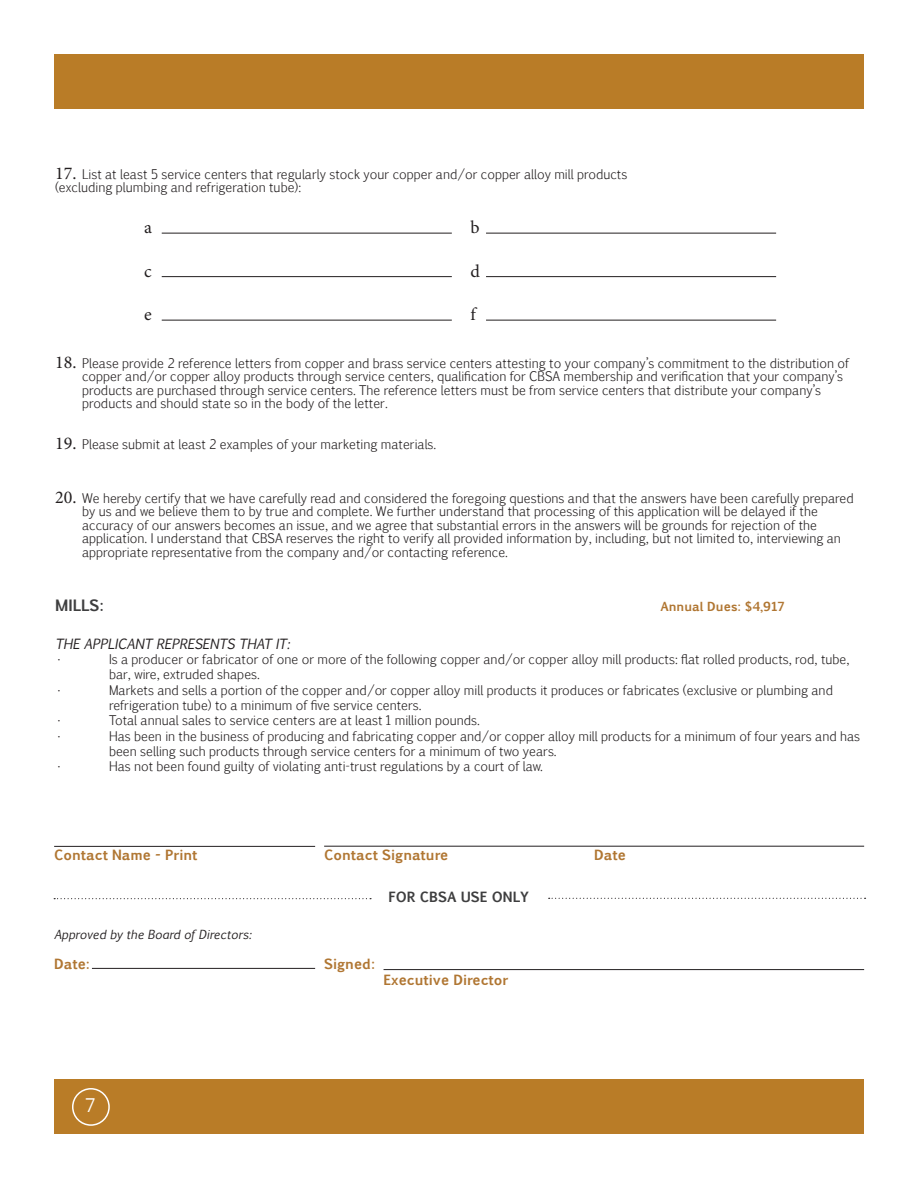
<style>
.page{position:relative;width:918px;height:1188px;background:#fff}
.page>*{position:absolute;margin:0;border:0;box-sizing:border-box;transform-origin:0 0}
.t1{font:18px "Minion Pro";color:#231f20}
.t2{font:18px "Pigiarniq";color:#fff}
.t3{font:700 15px "Pigiarniq";color:#3e3e3f}
.t4{font:700 13.5px "Pigiarniq";color:#b07632}
.t5{font:italic 13.5px "Pigiarniq";color:#231f20}
.t6{font:700 13.5px "Pigiarniq";color:#3e3e3f}
.t7{font:300 12.75px/13.5px "Pigiarniq";color:#231f20}
.t8{font:italic 12px "Pigiarniq";color:#231f20}
.t9{font:700 12px "Pigiarniq";color:#b07632}
.s1{font-family:"Minion Pro";font-weight:400;font-size:18px}
</style>
<div class="page">
<div style="left:54px;top:1080px;width:810px;height:54px;background:#b97c27"></div>
<div style="left:72px;top:1088px;width:38px;height:38px;border:2px solid #fff;border-radius:50%"></div>
<div style="left:54px;top:54px;width:810px;height:54px;background:#b97c27"></div>
<hr style="left:162px;top:233px;width:290px;height:1px;background:#231f20">
<hr style="left:162px;top:276px;width:290px;height:1px;background:#231f20">
<hr style="left:162px;top:320px;width:290px;height:1px;background:#231f20">
<hr style="left:486px;top:233px;width:290px;height:1px;background:#231f20">
<hr style="left:486px;top:276px;width:290px;height:1px;background:#231f20">
<hr style="left:486px;top:320px;width:290px;height:1px;background:#231f20">
<hr style="left:54px;top:846px;width:261px;height:1px;background:#231f20">
<hr style="left:92px;top:968px;width:223px;height:1px;background:#231f20">
<hr style="left:384px;top:969px;width:480px;height:1px;background:#231f20">
<hr style="left:324px;top:846px;width:540px;height:1px;background:#231f20">
<svg style="left:54px;top:898px;width:317px;height:1px"></svg>
<svg style="left:549px;top:898px;width:317px;height:1px"></svg>
<p class="t7" style="left:55px;top:167px;width:574px"><span class="s1">17.</span> List at least 5 service centers that regularly stock your copper and/or copper alloy mill products</p>
<p class="t7" style="left:55px;top:181px;width:248px">(excluding plumbing and refrigeration tube):</p>
<p class="t1" style="left:144px;top:216px;width:9px">a</p>
<p class="t1" style="left:144px;top:259px;width:9px">c</p>
<p class="t1" style="left:144px;top:302px;width:9px">e</p>
<p class="t1" style="left:470px;top:216px;width:11px">b</p>
<p class="t1" style="left:470px;top:259px;width:11px">d</p>
<p class="t1" style="left:470px;top:302px;width:7px">f</p>
<p class="t7" style="left:82px;top:356px;width:769px;text-indent:-27px"><span class="s1">18.</span> Please provide 2 reference letters from copper and brass service centers attesting to your company’s commitment to the distribution of copper and/or copper alloy products through service centers, qualification for CBSA membership and verification that your company’s products are purchased through service centers. The reference letters must be from service centers that distribute your company’s products and should state so in the body of the letter.</p>
<p class="t7" style="left:55px;top:437px;width:383px"><span class="s1">19.</span> Please submit at least 2 examples of your marketing materials.</p>
<p class="t7" style="left:82px;top:491px;width:773px;text-indent:-27px"><span class="s1">20.</span> We hereby certify that we have carefully read and considered the foregoing questions and that the answers have been carefully prepared by us and we believe them to by true and complete. We further understand that processing of this application will be delayed if the accuracy of our answers becomes an issue, and we agree that substantial errors in the answers will be grounds for rejection of the application. I understand that CBSA reserves the right to verify all provided information by, including, but not limited to, interviewing an appropriate representative from the company and/or contacting reference.</p>
<p class="t3" style="left:55px;top:594px;width:50px">MILLS:</p>
<p class="t9" style="left:660px;top:598px;width:126px">Annual Dues: $4,917</p>
<p class="t5" style="left:55px;top:634px;width:236px">THE APPLICANT REPRESENTS THAT IT:</p>
<p class="t7" style="left:57px;top:652px;width:7px">•</p>
<p class="t7" style="left:109px;top:651px;width:742px;line-height:15.3px">Is a producer or fabricator of one or more of the following copper and/or copper alloy mill products: flat rolled products, rod, tube, bar, wire, extruded shapes.</p>
<p class="t7" style="left:57px;top:683px;width:7px">•</p>
<p class="t7" style="left:109px;top:682px;width:726px;line-height:15.3px">Markets and sells a portion of the copper and/or copper alloy mill products it produces or fabricates (exclusive or plumbing and refrigeration tube) to a minimum of five service centers.</p>
<p class="t7" style="left:57px;top:713px;width:7px">•</p>
<p class="t7" style="left:109px;top:713px;width:372px">Total annual sales to service centers are at least 1 million pounds.</p>
<p class="t7" style="left:57px;top:729px;width:7px">•</p>
<p class="t7" style="left:109px;top:728px;width:753px;line-height:15.3px">Has been in the business of producing and fabricating copper and/or copper alloy mill products for a minimum of four years and has been selling such products through service centers for a minimum of two years.</p>
<p class="t7" style="left:57px;top:759px;width:7px">•</p>
<p class="t7" style="left:109px;top:759px;width:436px">Has not been found guilty of violating anti-trust regulations by a court of law.</p>
<p class="t4" style="left:54px;top:845px;width:145px">Contact Name - Print</p>
<p class="t8" style="left:54px;top:926px;width:199px">Approved by the Board of Directors:</p>
<p class="t4" style="left:324px;top:845px;width:126px">Contact Signature</p>
<p class="t4" style="left:594px;top:845px;width:33px">Date</p>
<p class="t6" style="left:388px;top:887px;width:142px">FOR CBSA USE ONLY</p>
<p class="t4" style="left:54px;top:954px;width:37px">Date:</p>
<p class="t4" style="left:324px;top:954px;width:52px">Signed:</p>
<p class="t4" style="left:384px;top:970px;width:126px">Executive Director</p>
<h1 class="t2" style="left:85px;top:1093px;width:12px">7</h1>
</div>
